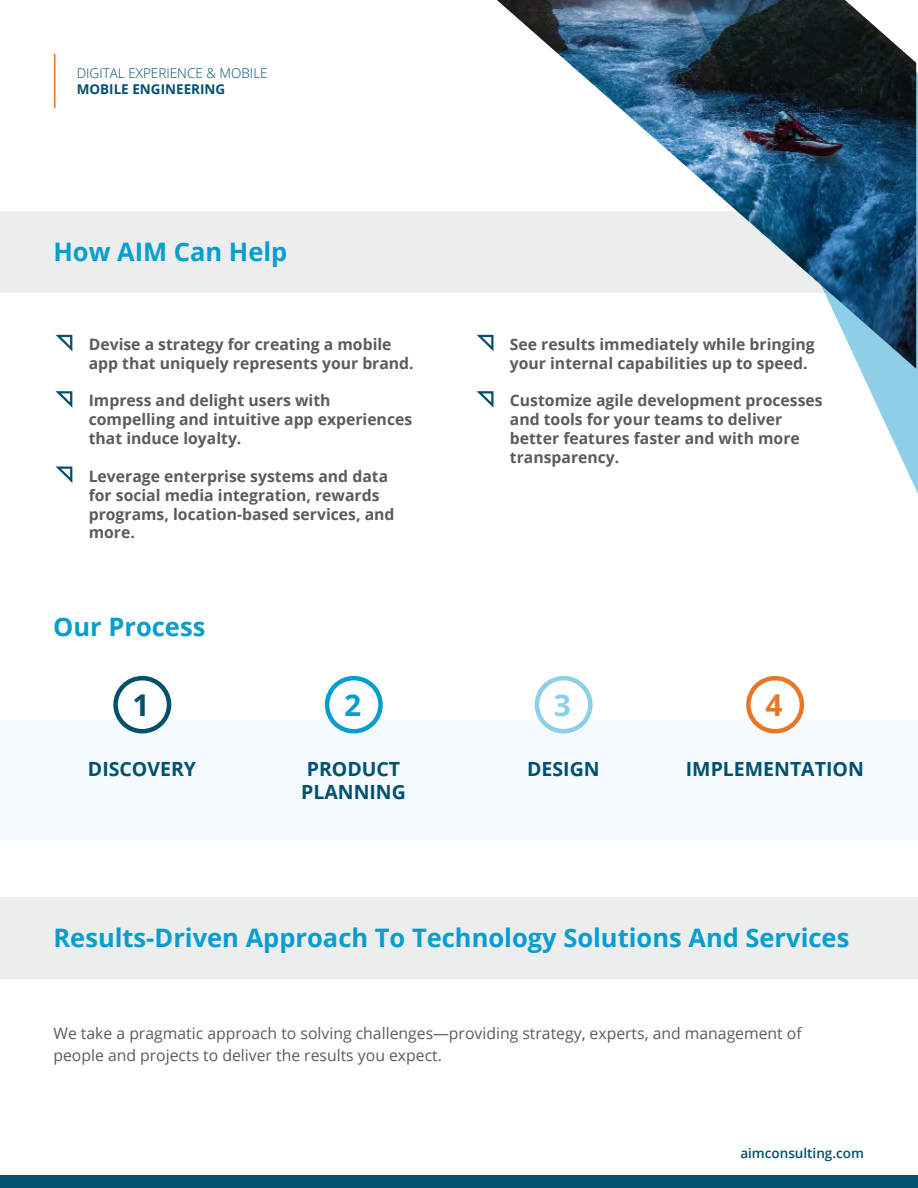
<style>
.page{position:relative;width:918px;height:1188px;background:#fff}
.page>*{position:absolute;margin:0;border:0;box-sizing:border-box;transform-origin:0 0}
.t1{font:700 30px "Open Sans";color:#00506e}
.t2{font:700 30px "Open Sans";color:#069ecf}
.t3{font:700 30px "Open Sans";color:#8ccfe7}
.t4{font:700 30px "Open Sans";color:#e77725}
.t5{font:700 25.5px "Open Sans";color:#069ecf}
.t6{font:700 19.5px "Open Sans";color:#00506e}
.t7{font:700 15.75px/18.9px "Open Sans";color:#5a5b5d}
.t8{font:15.75px/22.5px "Open Sans";color:#5a5b5d}
.t9{font:300 13.5px "Open Sans";color:#00506e}
.t10{font:600 13.5px "Open Sans";color:#00506e}
.t11{font:700 13.5px "Open Sans";color:#00506e}
</style>
<div class="page">
<div style="left:0;top:720px;width:918px;height:120px;background:#f4fafd"></div>
<div style="left:0;top:211px;width:918px;height:82px;background:#eceded"></div>
<div style="left:0;top:1175px;width:918px;height:13px;background:#00506e"></div>
<hr style="left:54px;top:54px;width:2px;height:54px;background:#e77725">
<img style="left:497px;top:0;width:191px;height:168px">
<svg style="left:688px;top:0;width:230px;height:494px"></svg>
<svg style="left:55px;top:334px;width:18px;height:18px"></svg>
<svg style="left:55px;top:391px;width:18px;height:17px"></svg>
<svg style="left:55px;top:466px;width:18px;height:17px"></svg>
<svg style="left:476px;top:334px;width:18px;height:18px"></svg>
<svg style="left:476px;top:391px;width:18px;height:17px"></svg>
<div style="left:0;top:897px;width:918px;height:82px;background:#eceded"></div>
<div style="left:116px;top:678px;width:53px;height:53px;background:#fff;border-radius:50%"></div>
<div style="left:113px;top:676px;width:58px;height:57px;border:4px solid #00506e;border-radius:50%"></div>
<div style="left:537px;top:678px;width:53px;height:53px;background:#fff;border-radius:50%"></div>
<div style="left:535px;top:676px;width:58px;height:57px;border:4px solid #8ccfe7;border-radius:50%"></div>
<div style="left:327px;top:678px;width:54px;height:53px;background:#fff;border-radius:50%"></div>
<div style="left:325px;top:676px;width:58px;height:57px;border:4px solid #069ecf;border-radius:50%"></div>
<div style="left:748px;top:678px;width:54px;height:53px;background:#fff;border-radius:50%"></div>
<div style="left:746px;top:676px;width:58px;height:57px;border:4px solid #e77725;border-radius:50%"></div>
<p class="t9" style="left:77px;top:64px;width:193px">DIGITAL EXPERIENCE &amp; MOBILE</p>
<p class="t11" style="left:77px;top:80px;width:150px">MOBILE ENGINEERING</p>
<h2 class="t5" style="left:53px;top:234px;width:235px">How AIM Can Help</h2>
<p class="t7" style="left:89px;top:334px;width:327px">Devise a strategy for creating a mobile app that uniquely represents your brand.</p>
<p class="t7" style="left:89px;top:391px;width:325px">Impress and delight users with compelling and intuitive app experiences that induce loyalty.</p>
<p class="t7" style="left:89px;top:466px;width:307px">Leverage enterprise systems and data for social media integration, rewards programs, location-based services, and more.</p>
<h2 class="t5" style="left:53px;top:609px;width:154px">Our Process</h2>
<p class="t7" style="left:510px;top:334px;width:306px">See results immediately while bringing your internal capabilities up to speed.</p>
<p class="t7" style="left:510px;top:391px;width:314px">Customize agile development processes and tools for your teams to deliver better features faster and with more transparency.</p>
<h1 class="t1" style="left:133px;top:684px;width:19px">1</h1>
<h1 class="t2" style="left:344px;top:684px;width:19px">2</h1>
<h1 class="t3" style="left:554px;top:684px;width:19px">3</h1>
<h1 class="t4" style="left:765px;top:684px;width:19px">4</h1>
<p class="t6" style="left:88px;top:755px;width:110px">DISCOVERY</p>
<p class="t6" style="left:307px;top:755px;width:95px">PRODUCT</p>
<p class="t6" style="left:527px;top:755px;width:74px">DESIGN</p>
<p class="t6" style="left:301px;top:778px;width:106px">PLANNING</p>
<p class="t6" style="left:686px;top:755px;width:180px">IMPLEMENTATION</p>
<h2 class="t5" style="left:53px;top:920px;width:797px">Results-Driven Approach To Technology Solutions And Services</h2>
<p class="t8" style="left:53px;top:1022px;width:750px">We take a pragmatic approach to solving challenges—providing strategy, experts, and management of people and projects to deliver the results you expect.</p>
<p class="t10" style="left:740px;top:1144px;width:125px">aimconsulting.com</p>
</div>
